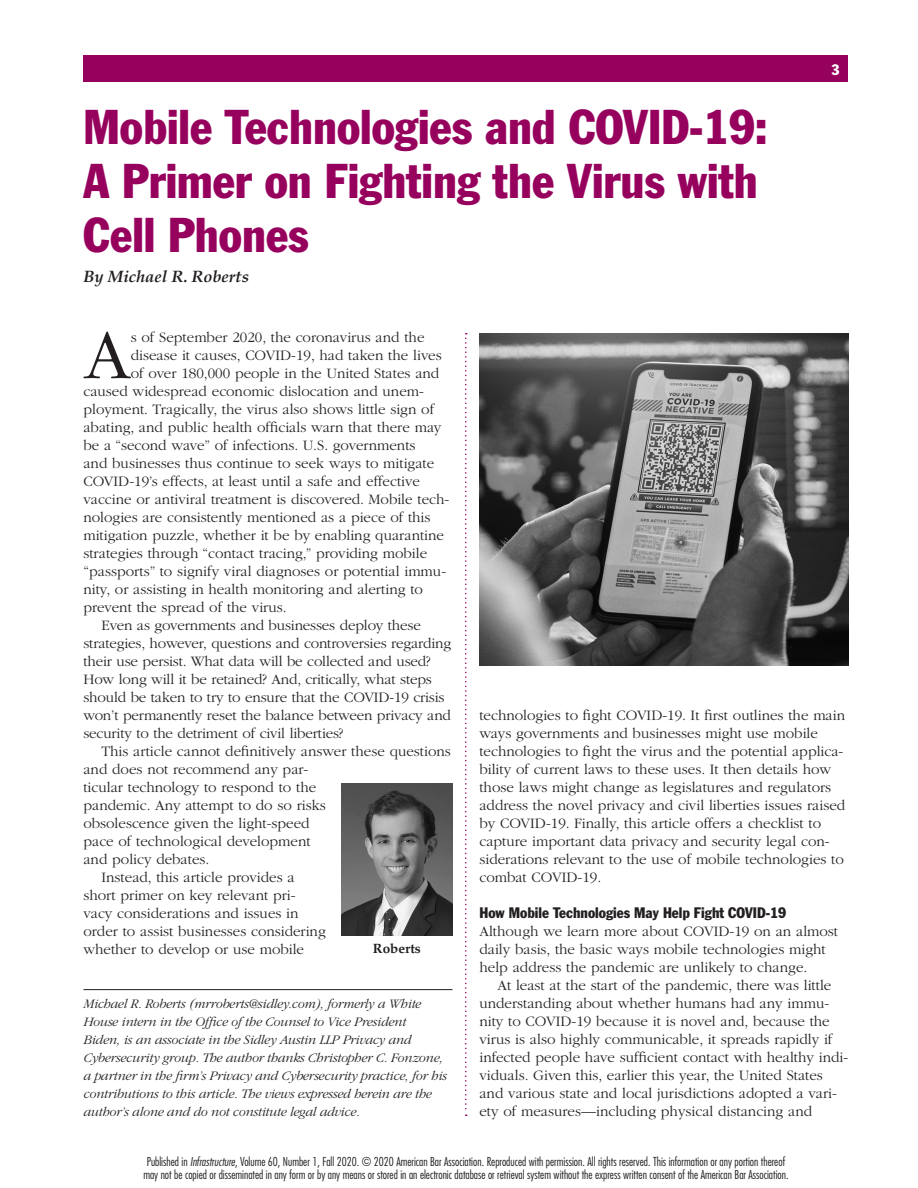
<style>
.page{position:relative;width:918px;height:1188px;background:#fff}
.page>*{position:absolute;margin:0;border:0;box-sizing:border-box;transform-origin:0 0}
.t1{font:300 72.75px "ITC Garamond Std";color:#231f20}
.t2{font:condensed 48px/54px "Franklin Gothic Std";color:#97015e}
.t3{font:italic 700 16.5px "Palatino LT Std";color:#231f20}
.t4{font:300 15px/18px "ITC Garamond Std";color:#231f20}
.t5{font:condensed 15px "Franklin Gothic Std";color:#231f20}
.t6{font:condensed 15px "Franklin Gothic Std";color:#fff}
.t7{font:italic 300 13.5px/18px "ITC Garamond Std";letter-spacing:-.015em;color:#231f20}
.t8{font:700 13.5px "Palatino LT Std";color:#231f20}
.t9{font:300 condensed 12px/13.5px "Futura Std";color:#231f20}
.s1{font-style:italic}
</style>
<div class="page">
<div style="left:83px;top:56px;width:765px;height:26px;background:#97015e"></div>
<svg style="left:465px;top:333px;width:2px;height:783px"></svg>
<img style="left:479px;top:333px;width:369px;height:333px">
<img style="left:341px;top:783px;width:111px;height:153px">
<hr style="left:83px;top:989px;width:369px;height:1px;background:#231f20">
<h2 class="t2" style="left:83px;top:100px;width:686px">Mobile Technologies and COVID-19:<br>A Primer on Fighting the Virus with<br>Cell Phones</h2>
<p class="t3" style="left:83px;top:267px;width:167px">By Michael R. Roberts</p>
<p class="t6" style="left:831px;top:60px;width:10px">3</p>
<h1 class="t1" style="left:84px;top:316px;width:48px">A</h1>
<p class="t4" style="left:131px;top:328px;width:295px">s of September 2020, the coronavirus and the</p>
<p class="t4" style="left:131px;top:346px;width:312px">disease it causes, COVID-19, had taken the lives</p>
<p class="t4" style="left:131px;top:364px;width:310px">of over 180,000 people in the United States and</p>
<p class="t4" style="left:83px;top:382px;width:342px">caused widespread economic dislocation and unem-</p>
<p class="t4" style="left:83px;top:400px;width:352px">ployment. Tragically, the virus also shows little sign of</p>
<p class="t4" style="left:83px;top:418px;width:359px">abating, and public health officials warn that there may</p>
<p class="t4" style="left:83px;top:436px;width:334px">be a “second wave” of infections. U.S. governments</p>
<p class="t4" style="left:83px;top:454px;width:352px">and businesses thus continue to seek ways to mitigate</p>
<p class="t4" style="left:83px;top:472px;width:338px">COVID‑19’s effects, at least until a safe and effective</p>
<p class="t4" style="left:83px;top:490px;width:367px">vaccine or antiviral treatment is discovered. Mobile tech-</p>
<p class="t4" style="left:83px;top:508px;width:349px">nologies are consistently mentioned as a piece of this</p>
<p class="t4" style="left:83px;top:526px;width:362px">mitigation puzzle, whether it be by enabling quarantine</p>
<p class="t4" style="left:83px;top:544px;width:345px">strategies through “contact tracing,” providing mobile</p>
<p class="t4" style="left:83px;top:562px;width:364px">“passports” to signify viral diagnoses or potential immu-</p>
<p class="t4" style="left:83px;top:580px;width:341px">nity, or assisting in health monitoring and alerting to</p>
<p class="t4" style="left:83px;top:598px;width:205px">prevent the spread of the virus.</p>
<p class="t4" style="left:101px;top:616px;width:321px">Even as governments and businesses deploy these</p>
<p class="t4" style="left:83px;top:634px;width:369px">strategies, however, questions and controversies regarding</p>
<p class="t4" style="left:83px;top:652px;width:349px">their use persist. What data will be collected and used?</p>
<p class="t4" style="left:83px;top:670px;width:350px">How long will it be retained? And, critically, what steps</p>
<p class="t4" style="left:83px;top:688px;width:363px">should be taken to try to ensure that the COVID‑19 crisis</p>
<p class="t4" style="left:83px;top:706px;width:369px">won’t permanently reset the balance between privacy and</p>
<p class="t4" style="left:83px;top:724px;width:262px">security to the detriment of civil liberties?</p>
<p class="t4" style="left:101px;top:742px;width:351px">This article cannot definitively answer these questions</p>
<p class="t4" style="left:83px;top:760px;width:226px">and does not recommend any par-</p>
<p class="t4" style="left:83px;top:778px;width:234px">ticular technology to respond to the</p>
<p class="t4" style="left:83px;top:796px;width:244px">pandemic. Any attempt to do so risks</p>
<p class="t4" style="left:83px;top:814px;width:228px">obsolescence given the light-speed</p>
<p class="t4" style="left:83px;top:832px;width:229px">pace of technological development</p>
<p class="t4" style="left:83px;top:850px;width:127px">and policy debates.</p>
<p class="t4" style="left:101px;top:868px;width:195px">Instead, this article provides a</p>
<p class="t4" style="left:83px;top:886px;width:214px">short primer on key relevant pri-</p>
<p class="t4" style="left:83px;top:904px;width:217px">vacy considerations and issues in</p>
<p class="t4" style="left:83px;top:922px;width:244px">order to assist businesses considering</p>
<p class="t4" style="left:83px;top:940px;width:222px">whether to develop or use mobile</p>
<p class="t8" style="left:373px;top:941px;width:49px">Roberts</p>
<p class="t7" style="left:83px;top:995px;width:365px">Michael R. Roberts (mrroberts@sidley.com), formerly a White House intern in the Office of the Counsel to Vice President<br>Biden, is an associate in the Sidley Austin LLP Privacy and Cybersecurity group. The author thanks Christopher C. Fonzone, a partner in the firm’s Privacy and Cybersecurity practice, for his contributions to this article. The views expressed herein are the author’s alone and do not constitute legal advice.</p>
<p class="t4" style="left:479px;top:706px;width:367px">technologies to fight COVID-19. It first outlines the main ways governments and businesses might use mobile technologies to fight the virus and the potential applica&shy;bility of current laws to these uses. It then details how those laws might change as legislatures and regulators address the novel privacy and civil liberties issues raised by COVID-19. Finally, this article offers a checklist to capture important data privacy and security legal con&shy;siderations relevant to the use of mobile technologies to combat COVID-19.</p>
<p class="t5" style="left:479px;top:904px;width:308px">How Mobile Technologies May Help Fight COVID-19</p>
<p class="t4" style="left:479px;top:922px;width:360px">Although we learn more about COVID-19 on an almost daily basis, the basic ways mobile technologies might help address the pandemic are unlikely to change.</p>
<p class="t4" style="left:479px;top:976px;width:370px;text-indent:18px">At least at the start of the pandemic, there was little understanding about whether humans had any immu&shy;nity to COVID-19 because it is novel and, because the virus is also highly communicable, it spreads rapidly if infected people have sufficient contact with healthy indi&shy;viduals. Given this, earlier this year, the United States and various state and local jurisdictions adopted a vari&shy;ety of measures—including physical distancing and</p>
<p class="t9" style="left:143px;top:1154px;width:647px">Published in <span class="s1">Infrastructure</span>, Volume 60, Number 1, Fall 2020. © 2020 American Bar Association. Reproduced with permission. All rights reserved. This information or any portion thereof may not be copied or disseminated in any form or by any means or stored in an electronic database or retrieval system without the express written consent of the American Bar Association.</p>
</div>
